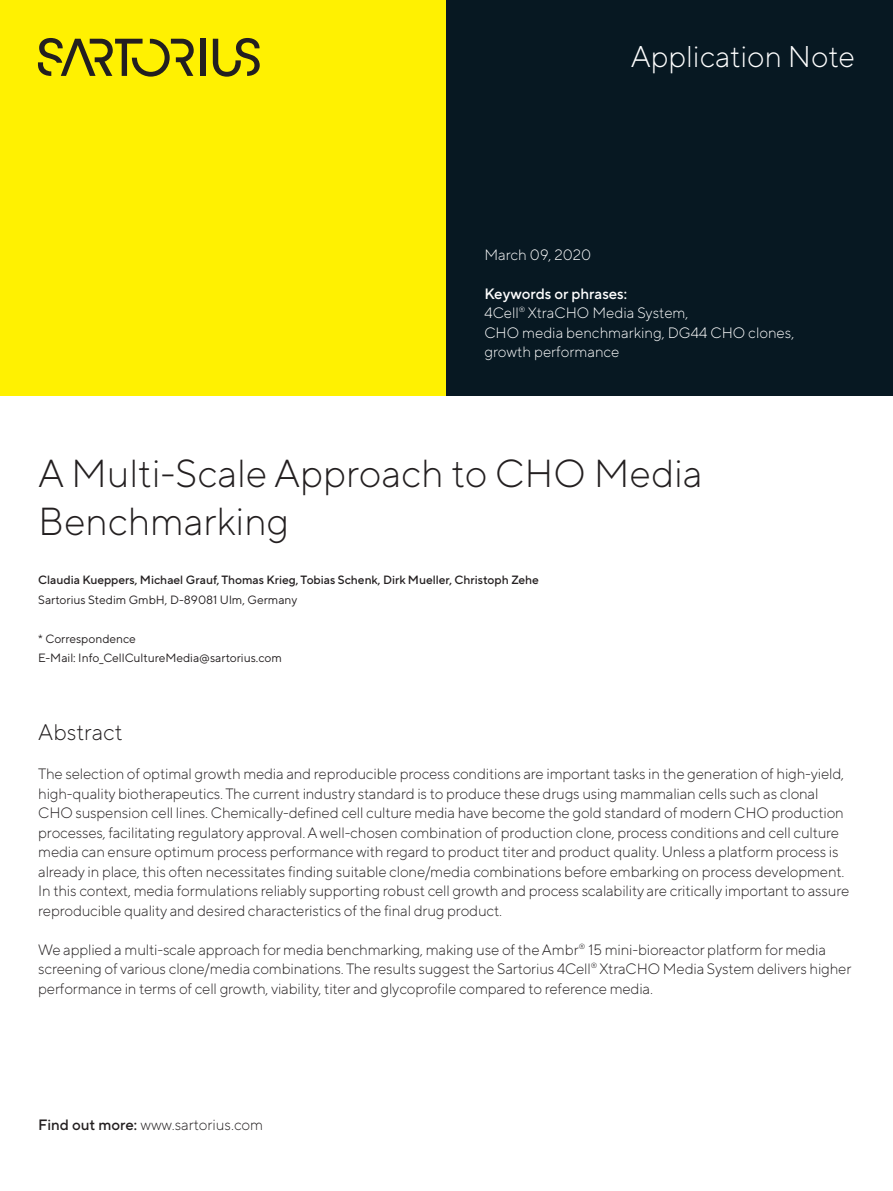
<style>
.page{position:relative;width:893px;height:1191px;background:#fff}
.page>*{position:absolute;margin:0;border:0;box-sizing:border-box;transform-origin:0 0}
.t1{font:300 39px/48.8px "TT Norms Pro";color:#231f20}
.t2{font:300 30px "TT Norms Pro";color:#fff}
.t3{font:300 22.5px "TT Norms Pro";color:#231f20}
.t4{font:300 15px/19.5px "TT Norms Pro";letter-spacing:-.01em;color:#231f20}
.t5{font:300 15px/19.5px "TT Norms Pro";color:#fff}
.t6{font:12px/19.5px "TT Norms Pro";color:#231f20}
.t7{font:500 12px "TT Norms Pro";color:#231f20}
.s1{font-weight:500}
</style>
<div class="page">
<div style="left:0;top:0;width:446px;height:395px;background:#fff101"></div>
<div style="left:446px;top:0;width:447px;height:395px;background:#071822"></div>
<div style="left:200px;top:39px;width:5px;height:37px;background:#231f20"></div>
<svg style="left:213px;top:38px;width:47px;height:39px"></svg>
<svg style="left:38px;top:38px;width:156px;height:39px"></svg>
<h2 class="t2" style="left:631px;top:35px;width:226px">Application Note</h2>
<p class="t5" style="left:484px;top:244px;width:108px">March 09, 2020</p>
<p class="t5" style="left:484px;top:283px;width:311px"><span class="s1">Keywords or phrases:<br></span>4Cell<sup>®</sup> XtraCHO Media System,<br>CHO media benchmarking, DG44 CHO clones, growth performance</p>
<h1 class="t1" style="left:38px;top:445px;width:666px">A Multi-Scale Approach to CHO Media<br>Benchmarking</h1>
<p class="t7" style="left:38px;top:571px;width:502px">Claudia Kueppers, Michael Grauf, Thomas Krieg, Tobias Schenk, Dirk Mueller, Christoph Zehe</p>
<p class="t6" style="left:38px;top:589px;width:261px">Sartorius Stedim GmbH, D-89081 Ulm, Germany</p>
<p class="t6" style="left:38px;top:628px;width:245px">* Correspondence<br>E-Mail: Info_CellCultureMedia@sartorius.com</p>
<h3 class="t3" style="left:38px;top:716px;width:86px">Abstract</h3>
<p class="t4" style="left:38px;top:763px;width:812px">The selection of optimal growth media and reproducible process conditions are important tasks in the generation of high-yield, high-quality biotherapeutics. The current industry standard is to produce these drugs using mammalian cells such as clonal CHO suspension cell lines. Chemically-defined cell culture media have become the gold standard of modern CHO production processes, facilitating regulatory approval. A well-chosen combination of production clone, process conditions and cell culture media can ensure optimum process performance with regard to product titer and product quality. Unless a platform process is already in place, this often necessitates finding suitable clone/media combinations before embarking on process development.<br>In this context, media formulations reliably supporting robust cell growth and process scalability are critically important to assure reproducible quality and desired characteristics of the final drug product.</p>
<p class="t4" style="left:38px;top:938px;width:815px">We applied a multi-scale approach for media benchmarking, making use of the Ambr<sup>®</sup> 15 mini-bioreactor platform for media screening of various clone/media combinations. The results suggest the Sartorius 4Cell<sup>®</sup> XtraCHO Media System delivers higher performance in terms of cell growth, viability, titer and glycoprofile compared to reference media.</p>
<p class="t4" style="left:38px;top:1114px;width:226px"><span class="s1">Find out more:</span> www.sartorius.com</p>
</div>
